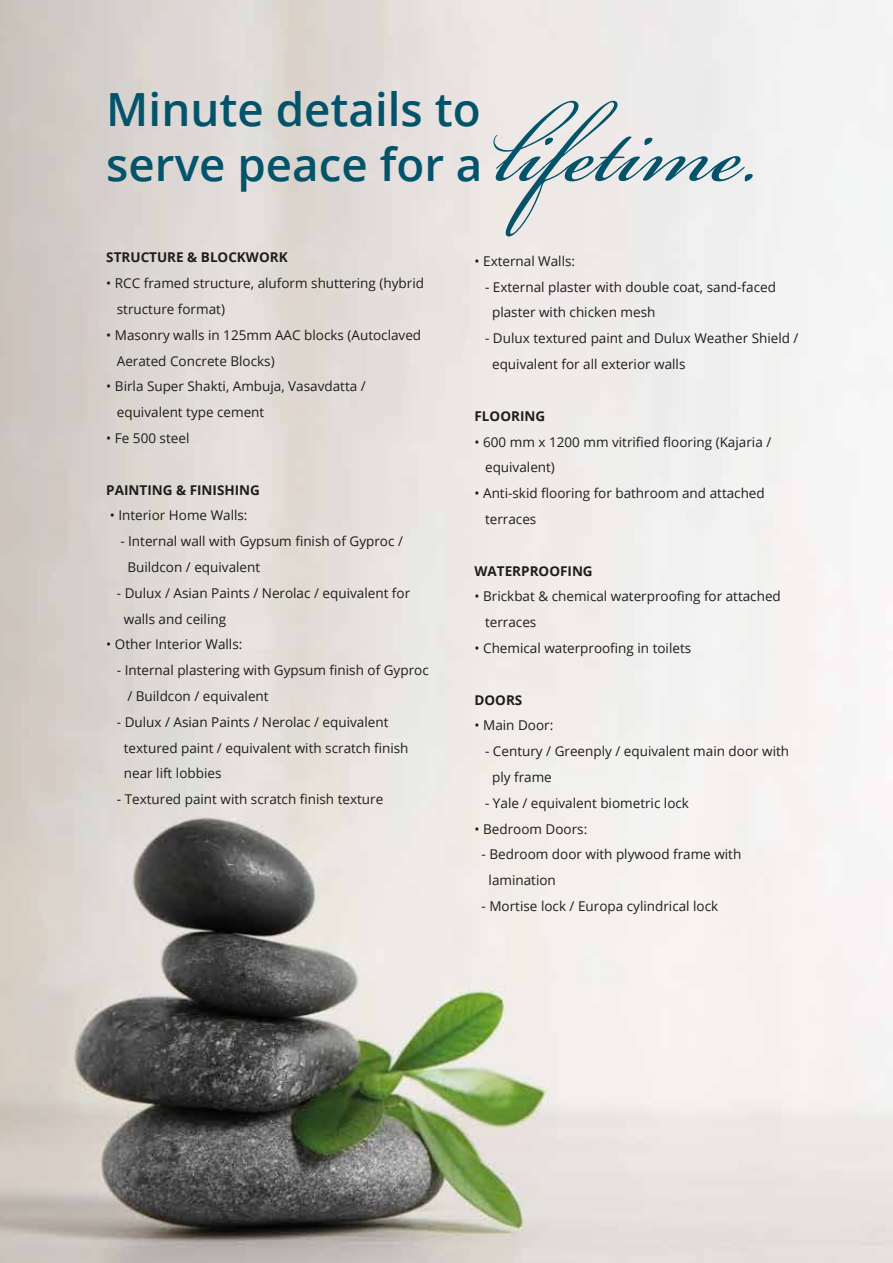
<style>
.page{position:relative;width:893px;height:1263px;background:#fff}
.page>*{position:absolute;margin:0;border:0;box-sizing:border-box;transform-origin:0 0}
.t1{font:139.35px "Bickham Script Pro 3";color:#03536b}
.t2{font:600 45.75px/54.9px "Open Sans";color:#03536b}
.t3{font:13.5px/25.8px "Open Sans";color:#1d1d1b}
.t4{font:700 13.5px "Open Sans";color:#1d1d1b}
</style>
<div class="page">
<img style="left:0;top:650px;width:893px;height:613px">
<h2 class="t2" style="left:106px;top:81px;width:378px">Minute details to serve peace for a</h2>
<h1 class="t1" style="left:497px;top:50px;width:265px">lifetime.</h1>
<p class="t3" style="left:475px;top:248px;width:102px">• External Walls:</p>
<p class="t3" style="left:492px;top:274px;width:285px;text-indent:-7px">- External plaster with double coat, sand-faced plaster with chicken mesh</p>
<p class="t3" style="left:492px;top:325px;width:308px;text-indent:-7px">- Dulux textured paint and Dulux Weather Shield / equivalent for all exterior walls</p>
<p class="t4" style="left:475px;top:406px;width:72px">FLOORING</p>
<p class="t3" style="left:485px;top:428px;width:288px;text-indent:-11px">• 600 mm x 1200 mm vitrified flooring (Kajaria / equivalent)</p>
<p class="t3" style="left:485px;top:480px;width:281px;text-indent:-11px">• Anti-skid flooring for bathroom and attached terraces</p>
<p class="t4" style="left:106px;top:248px;width:183px">STRUCTURE &amp; BLOCKWORK</p>
<p class="t3" style="left:117px;top:270px;width:309px;text-indent:-11px">• RCC framed structure, aluform shuttering (hybrid structure format)</p>
<p class="t3" style="left:117px;top:322px;width:306px;text-indent:-11px">• Masonry walls in 125mm AAC blocks (Autoclaved<br>Aerated Concrete Blocks)</p>
<p class="t3" style="left:117px;top:373px;width:250px;text-indent:-11px">• Birla Super Shakti, Ambuja, Vasavdatta / equivalent type cement</p>
<p class="t3" style="left:106px;top:425px;width:85px">• Fe 500 steel</p>
<p class="t4" style="left:106px;top:480px;width:155px">PAINTING &amp; FINISHING</p>
<p class="t3" style="left:110px;top:502px;width:139px">• Interior Home Walls:</p>
<p class="t3" style="left:127px;top:528px;width:277px;text-indent:-7px">- Internal wall with Gypsum finish of Gyproc /<br>Buildcon / equivalent</p>
<p class="t3" style="left:124px;top:580px;width:288px;text-indent:-7px">- Dulux / Asian Paints / Nerolac / equivalent for walls and ceiling</p>
<p class="t3" style="left:106px;top:631px;width:138px">• Other Interior Walls:</p>
<p class="t3" style="left:127px;top:657px;width:303px;text-indent:-11px">- Internal plastering with Gypsum finish of Gyproc / Buildcon / equivalent</p>
<p class="t3" style="left:124px;top:709px;width:286px;text-indent:-7px">- Dulux / Asian Paints / Nerolac / equivalent textured paint / equivalent with scratch finish near lift lobbies</p>
<p class="t3" style="left:117px;top:786px;width:268px">- Textured paint with scratch finish texture</p>
<p class="t4" style="left:475px;top:561px;width:120px">WATERPROOFING</p>
<p class="t3" style="left:485px;top:583px;width:297px;text-indent:-11px">• Brickbat &amp; chemical waterproofing for attached terraces</p>
<p class="t3" style="left:475px;top:635px;width:218px">• Chemical waterproofing in toilets</p>
<p class="t4" style="left:475px;top:690px;width:49px">DOORS</p>
<p class="t3" style="left:475px;top:712px;width:80px">• Main Door:</p>
<p class="t3" style="left:492px;top:738px;width:299px;text-indent:-7px">- Century / Greenply / equivalent main door with ply frame</p>
<p class="t3" style="left:485px;top:789px;width:205px">- Yale / equivalent biometric lock</p>
<p class="t3" style="left:475px;top:815px;width:114px">• Bedroom Doors:</p>
<p class="t3" style="left:489px;top:841px;width:254px;text-indent:-7px">- Bedroom door with plywood frame with lamination</p>
<p class="t3" style="left:482px;top:893px;width:238px">- Mortise lock / Europa cylindrical lock</p>
</div>
